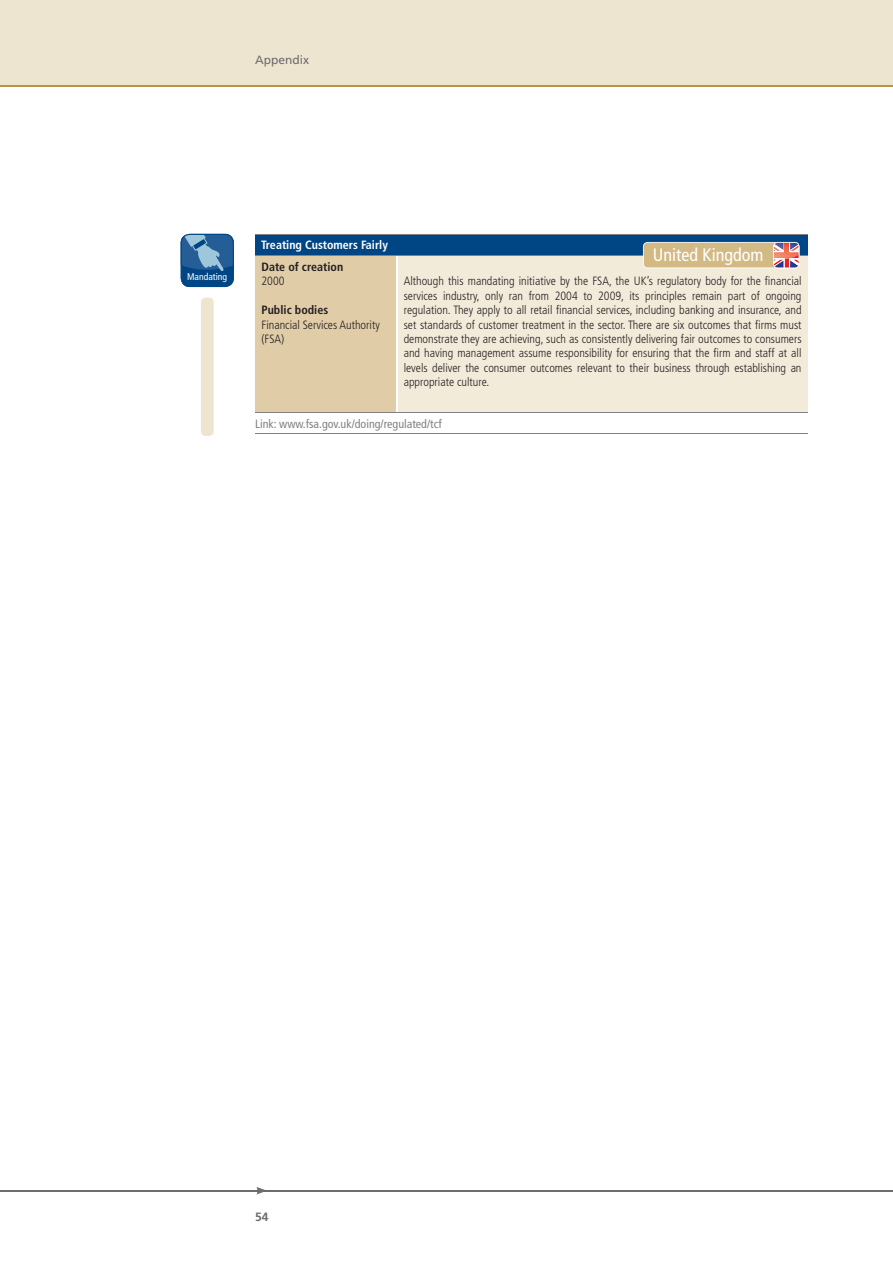
<style>
.page{position:relative;width:893px;height:1263px;background:#fff}
.page>*{position:absolute;margin:0;border:0;box-sizing:border-box;transform-origin:0 0}
.t1{font:condensed 18px "Frutiger";color:#fff}
.t2{font:300 condensed 12px/14.4px "Frutiger";color:#231f20}
.t3{font:condensed 12px "Frutiger";color:#808285}
.t4{font:700 condensed 12px "Frutiger";color:#231f20}
.t5{font:700 condensed 12px "Frutiger";color:#fff}
.t6{font:12px "Frutiger";color:#6c6d70}
.t7{font:700 12px "Frutiger";color:#6c6d70}
.t8{font:condensed 9.6px "Frutiger";color:#fff}
</style>
<div class="page">
<hr style="left:0;top:1190px;width:893px;height:1px;background:#6c6d70">
<svg style="left:256px;top:1187px;width:11px;height:7px"></svg>
<div style="left:0;top:0;width:893px;height:85px;background:#eee5d0"></div>
<hr style="left:0;top:85px;width:893px;height:2px;background:#ba9640">
<div style="left:255px;top:234px;width:553px;height:21px;background:#004684"></div>
<div style="left:255px;top:255px;width:142px;height:158px;background:#e0cda8"></div>
<div style="left:397px;top:255px;width:411px;height:158px;background:#f3ebda"></div>
<hr style="left:397px;top:256px;width:1px;height:156px;background:#fff">
<hr style="left:255px;top:234px;width:142px;height:1px;background:#808285">
<hr style="left:397px;top:234px;width:411px;height:1px;background:#808285">
<hr style="left:255px;top:255px;width:142px;height:1px;background:#808285">
<hr style="left:397px;top:255px;width:411px;height:1px;background:#808285">
<hr style="left:255px;top:412px;width:142px;height:1px;background:#808285">
<hr style="left:397px;top:412px;width:411px;height:1px;background:#808285">
<hr style="left:255px;top:433px;width:142px;height:1px;background:#808285">
<hr style="left:397px;top:433px;width:411px;height:1px;background:#808285">
<svg style="left:643px;top:242px;width:156px;height:26px;background:#d3b78e"></svg>
<svg style="left:181px;top:234px;width:53px;height:53px;background:#316b9e"></svg>
<div style="left:201px;top:298px;width:13px;height:138px;background:#eee5d0;border-radius:5px"></div>
<p class="t6" style="left:255px;top:53px;width:55px">Appendix</p>
<p class="t8" style="left:187px;top:271px;width:41px">Mandating</p>
<p class="t5" style="left:261px;top:238px;width:128px">Treating Customers Fairly</p>
<p class="t4" style="left:262px;top:260px;width:83px">Date of creation</p>
<p class="t2" style="left:262px;top:274px;width:25px">2000</p>
<p class="t4" style="left:262px;top:303px;width:68px">Public bodies</p>
<p class="t2" style="left:262px;top:317px;width:120px">Financial Services Authority (FSA)</p>
<h1 class="t1" style="left:653px;top:244px;width:112px">United Kingdom</h1>
<p class="t2" style="left:404px;top:274px;width:399px;text-align:justify">Although this mandating initiative by the FSA, the UK’s regulatory body for the financial services industry, only ran from 2004 to 2009, its principles remain part of ongoing regulation. They apply to all retail financial services, including banking and insurance, and set standards of customer treatment in the sector. There are six outcomes that firms must demonstrate they are achieving, such as consistently delivering fair outcomes to consumers and having management assume responsibility for ensuring that the firm and staff at all levels deliver the consumer outcomes relevant to their business through establishing an appropriate culture.</p>
<p class="t3" style="left:255px;top:417px;width:188px">Link: www.fsa.gov.uk/doing/regulated/tcf</p>
<p class="t7" style="left:255px;top:1210px;width:15px">54</p>
</div>
